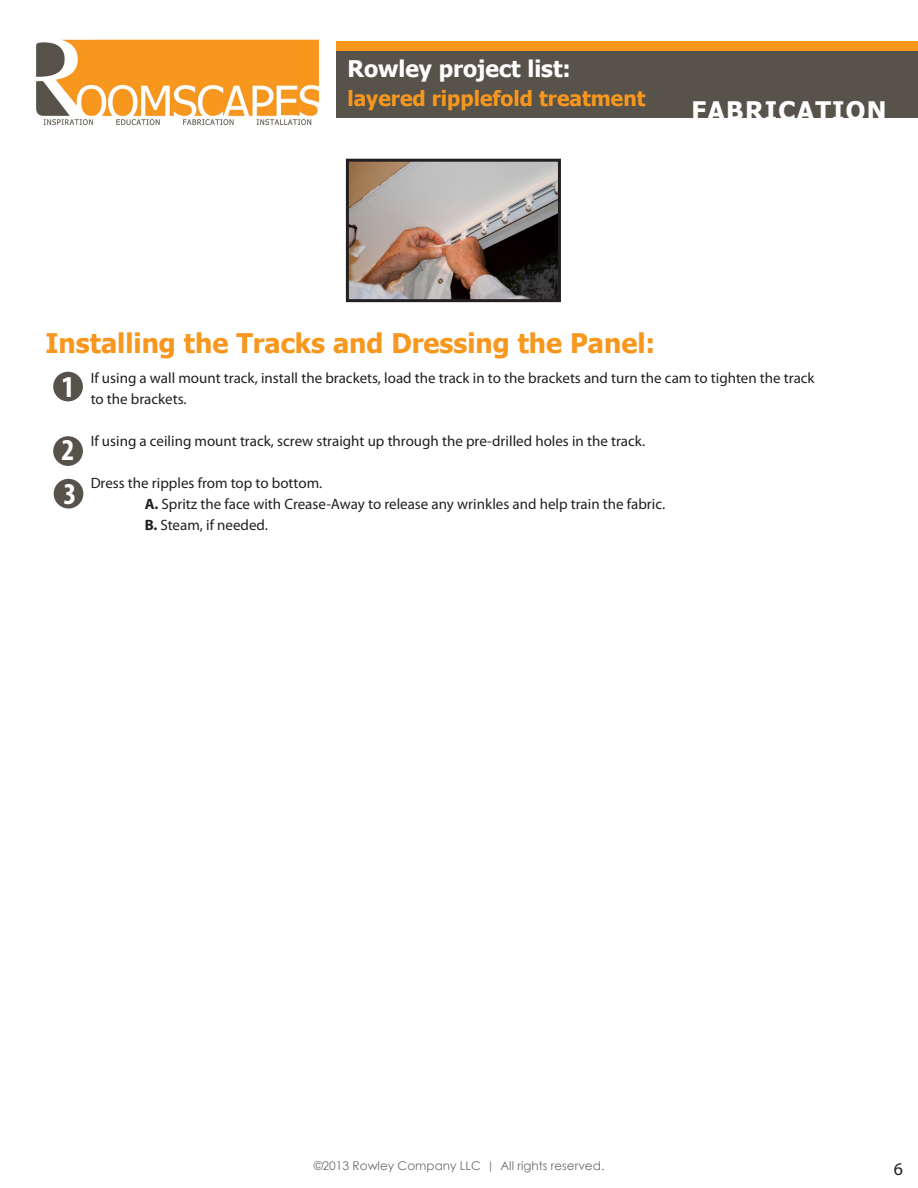
<style>
.page{position:relative;width:918px;height:1188px;background:#fff}
.page>*{position:absolute;margin:0;border:0;box-sizing:border-box;transform-origin:0 0}
.t1{font:700 condensed 30.45px "Myriad Pro";color:#fff}
.t2{font:700 27px "Tahoma";color:#f7971d}
.t3{font:700 25.5px "Tahoma";letter-spacing:.05em;color:#fff}
.t4{font:700 22.8px "Tahoma";color:#fff}
.t5{font:700 21px "Tahoma";color:#f7971d}
.t6{font:18px "Myriad Pro";color:#231f20}
.t7{font:15px/21px "Myriad Pro";color:#231f20}
.t8{font:12px "Century Gothic";color:#6c6d70}
.s1{font-weight:700}
.s2{font-family:"Tw Cen"}
</style>
<div class="page">
<div style="left:337px;top:41px;width:581px;height:77px;background:#57524a"></div>
<img style="left:36px;top:39px;width:284px;height:87px">
<div style="left:337px;top:41px;width:581px;height:10px;background:#f7971d"></div>
<div style="left:53px;top:372px;width:30px;height:29px;background:#57524a;border-radius:50%"></div>
<div style="left:53px;top:436px;width:30px;height:30px;background:#57524a;border-radius:50%"></div>
<img style="left:350px;top:163px;width:207px;height:135px">
<div style="left:346px;top:159px;width:215px;height:143px;border:3px solid #231f20"></div>
<div style="left:54px;top:479px;width:29px;height:30px;background:#57524a;border-radius:50%"></div>
<p class="t4" style="left:347px;top:53px;width:225px">Rowley project list:</p>
<p class="t5" style="left:347px;top:83px;width:300px">layered ripplefold treatment</p>
<p class="t3" style="left:691px;top:92px;width:197px">FABRICATION</p>
<p class="t2" style="left:46px;top:324px;width:611px">Installing the Tracks and Dressing the Panel:</p>
<p class="t1" style="left:62px;top:368px;width:14px">1</p>
<p class="t7" style="left:91px;top:367px;width:726px">If using a wall mount track, install the brackets, load the track in to the brackets and turn the cam to tighten the track to the brackets.</p>
<p class="t7" style="left:91px;top:430px;width:556px">If using a ceiling mount track, screw straight up through the pre-drilled holes in the track.</p>
<p class="t7" style="left:91px;top:472px;width:233px">Dress the ripples from top to bottom.</p>
<p class="t7" style="left:145px;top:493px;width:522px"><span class="s1">A.</span> Spritz the face with Crease-Away to release any wrinkles and help train the fabric.</p>
<p class="t7" style="left:145px;top:514px;width:125px"><span class="s1">B.</span> Steam, if needed.</p>
<p class="t1" style="left:62px;top:431px;width:14px">2</p>
<p class="t1" style="left:63px;top:475px;width:14px">3</p>
<p class="t8" style="left:314px;top:1157px;width:292px">©2013 Rowley Company LLC <span class="s2">|</span> All rights reserved.</p>
<p class="t6" style="left:894px;top:1158px;width:11px">6</p>
</div>
